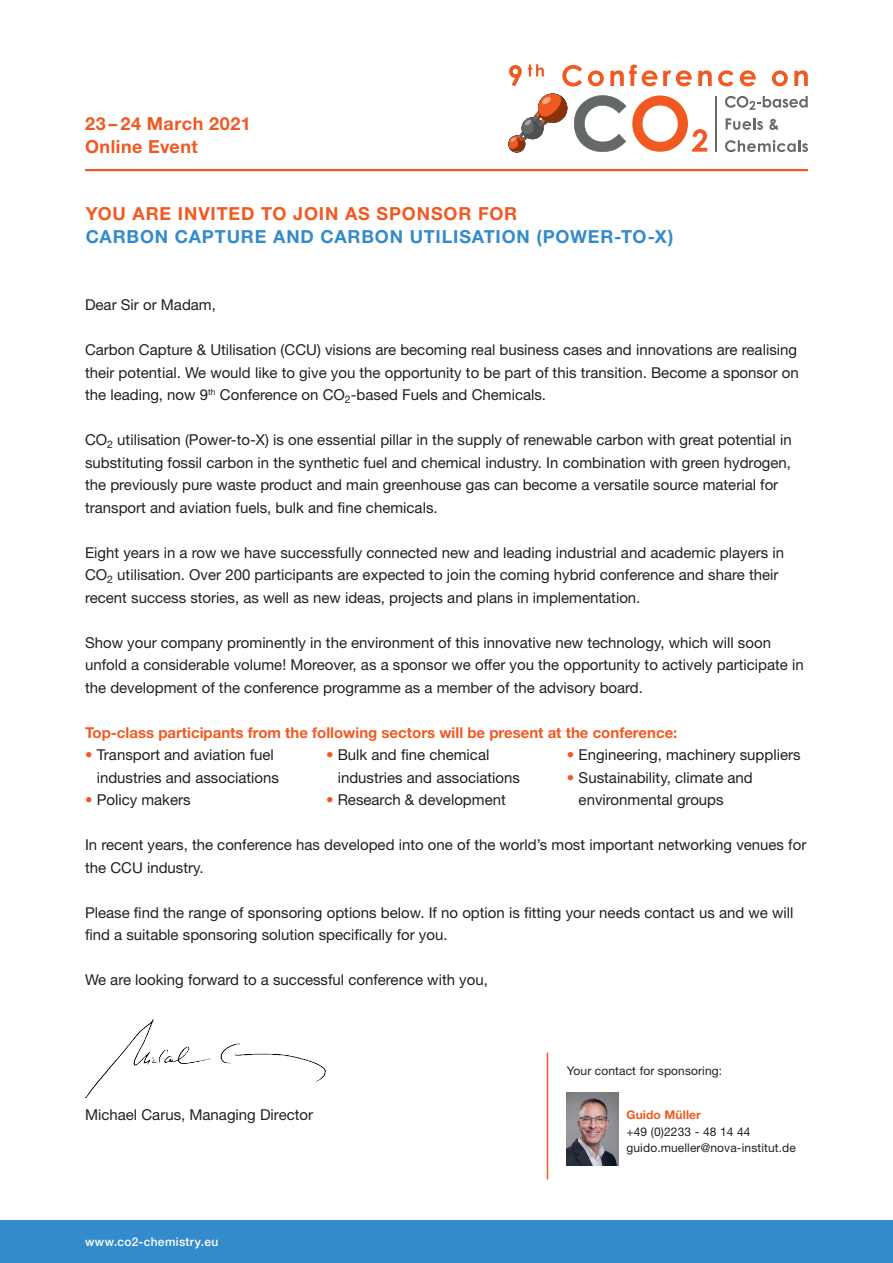
<style>
.page{position:relative;width:893px;height:1263px;background:#fff}
.page>*{position:absolute;margin:0;border:0;box-sizing:border-box;transform-origin:0 0}
.t1{font:700 18px/22.5px "Helvetica Neue LT Pro";letter-spacing:.04em;color:#f15921}
.t2{font:700 18px "Helvetica Neue LT Pro";letter-spacing:.045em;color:#348bcb}
.t3{font:15px/22.5px "Helvetica Neue LT Pro";color:#231f20}
.t4{font:700 15px "Helvetica Neue LT Pro";color:#f15921}
.t5{font:12px/16.5px "Helvetica Neue LT Pro";letter-spacing:.01em;color:#231f20}
.t6{font:500 12px "Helvetica Neue LT Pro";letter-spacing:.03em;color:#fff}
.t7{font:700 12px "Helvetica Neue LT Pro";letter-spacing:.01em;color:#f15921}
.s1{color:#f15921}
</style>
<div class="page">
<div style="left:0;top:1220px;width:893px;height:43px;background:#348bcb"></div>
<hr style="left:85px;top:169px;width:723px;height:2px;background:#f15921">
<svg style="left:574px;top:95px;width:52px;height:57px"></svg>
<svg style="left:632px;top:96px;width:75px;height:56px"></svg>
<hr style="left:716px;top:96px;width:1px;height:55px;background:#646868">
<svg style="left:508px;top:93px;width:59px;height:60px"></svg>
<svg style="left:562px;top:65px;width:20px;height:21px"></svg>
<svg style="left:588px;top:70px;width:16px;height:16px"></svg>
<svg style="left:610px;top:65px;width:47px;height:21px"></svg>
<svg style="left:663px;top:70px;width:29px;height:16px"></svg>
<svg style="left:698px;top:70px;width:14px;height:16px"></svg>
<svg style="left:718px;top:70px;width:16px;height:16px"></svg>
<svg style="left:740px;top:70px;width:16px;height:16px"></svg>
<svg style="left:772px;top:70px;width:16px;height:16px"></svg>
<svg style="left:794px;top:70px;width:14px;height:16px"></svg>
<svg style="left:509px;top:65px;width:13px;height:21px"></svg>
<svg style="left:528px;top:64px;width:16px;height:12px"></svg>
<svg style="left:725px;top:96px;width:83px;height:14px"></svg>
<svg style="left:726px;top:118px;width:37px;height:12px"></svg>
<svg style="left:769px;top:119px;width:10px;height:11px"></svg>
<svg style="left:725px;top:140px;width:83px;height:12px"></svg>
<img style="left:567px;top:1092px;width:51px;height:73px">
<img style="left:85px;top:1019px;width:241px;height:79px">
<hr style="left:547px;top:1053px;width:1px;height:126px;background:#f15921">
<p class="t1" style="left:85px;top:112px;width:167px">23 – 24 March 2021<br>Online Event</p>
<p class="t1" style="left:86px;top:202px;width:433px">YOU ARE INVITED TO JOIN AS SPONSOR FOR</p>
<p class="t2" style="left:86px;top:225px;width:589px">CARBON CAPTURE AND CARBON UTILISATION (POWER-TO-X)</p>
<p class="t3" style="left:85px;top:293px;width:132px">Dear Sir or Madam,</p>
<p class="t3" style="left:85px;top:338px;width:715px;text-align:justify">Carbon Capture &amp; Utilisation (CCU) visions are becoming real business cases and innovations are realising their potential. We would like to give you the opportunity to be part of this transition. Become a sponsor on the leading, now 9<sup>th</sup> Conference on CO<sub>2</sub>-based Fuels and Chemicals.</p>
<p class="t3" style="left:85px;top:428px;width:708px">CO<sub>2</sub> utilisation (Power-to-X) is one essential pillar in the supply of renewable carbon with great potential in substituting fossil carbon in the synthetic fuel and chemical industry. In combination with green hydrogen, the previously pure waste product and main greenhouse gas can become a versatile source material for transport and aviation fuels, bulk and fine chemicals.</p>
<p class="t3" style="left:85px;top:541px;width:700px">Eight years in a row we have successfully connected new and leading industrial and academic players in<br>CO<sub>2</sub> utilisation. Over 200 participants are expected to join the coming hybrid conference and share their recent success stories, as well as new ideas, projects and plans in implementation.</p>
<p class="t3" style="left:85px;top:631px;width:720px">Show your company prominently in the environment of this innovative new technology, which will soon unfold a considerable volume! Moreover, as a sponsor we offer you the opportunity to actively participate in the development of the conference programme as a member of the advisory board.</p>
<p class="t4" style="left:85px;top:723px;width:594px">Top-class participants from the following sectors will be present at the conference:</p>
<p class="t3" style="left:97px;top:743px;width:184px;text-indent:-12px"><span class="s1">•</span> Transport and aviation fuel industries and associations</p>
<p class="t3" style="left:85px;top:788px;width:107px"><span class="s1">•</span> Policy makers</p>
<p class="t3" style="left:338px;top:743px;width:184px;text-indent:-12px"><span class="s1">•</span> Bulk and fine chemical industries and associations</p>
<p class="t3" style="left:326px;top:788px;width:181px"><span class="s1">•</span> Research &amp; development</p>
<p class="t3" style="left:567px;top:743px;width:235px"><span class="s1">•</span> Engineering, machinery suppliers</p>
<p class="t3" style="left:579px;top:766px;width:176px;text-indent:-12px"><span class="s1">•</span> Sustainability, climate and environmental groups</p>
<p class="t3" style="left:85px;top:833px;width:723px">In recent years, the conference has developed into one of the world’s most important networking venues for the CCU industry.</p>
<p class="t3" style="left:85px;top:901px;width:710px">Please find the range of sponsoring options below. If no option is fitting your needs contact us and we will find a suitable sponsoring solution specifically for you.</p>
<p class="t3" style="left:85px;top:968px;width:404px">We are looking forward to a successful conference with you,</p>
<p class="t3" style="left:85px;top:1103px;width:230px">Michael Carus, Managing Director</p>
<p class="t6" style="left:85px;top:1234px;width:135px">www.co2-chemistry.eu</p>
<p class="t5" style="left:567px;top:1062px;width:157px">Your contact for sponsoring:</p>
<p class="t7" style="left:626px;top:1107px;width:76px">Guido Müller</p>
<p class="t5" style="left:626px;top:1123px;width:171px">+49 (0)2233 - 48 14 44 guido.mueller@nova-institut.de</p>
</div>
